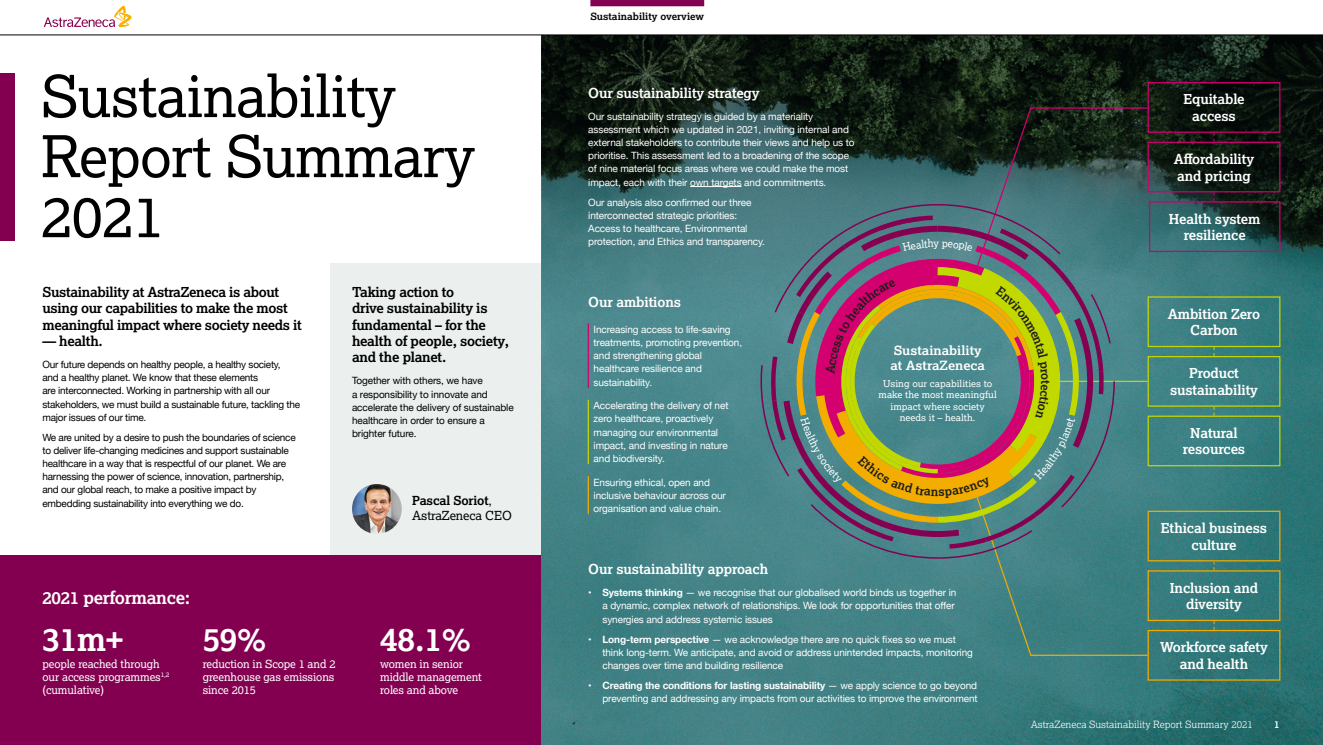
<style>
.page{position:relative;width:1323px;height:745px;background:#fff}
.page>*{position:absolute;margin:0;border:0;box-sizing:border-box;transform-origin:0 0}
.t1{font:57.5px/60px "Lexia";letter-spacing:-.01em;color:#000}
.t2{font:700 32.5px "Lexia";letter-spacing:-.01em;color:#fff}
.t3{font:700 17.5px "Lexia";letter-spacing:-.02em;color:#fff}
.t4{font:700 13.75px/16.5px "Lexia";letter-spacing:-.01em;color:#fff;text-align:center}
.t5{font:700 13.75px/16.2px "Lexia";letter-spacing:-.025em;color:#000}
.t6{font:700 12.62px/15.2px "Lexia";color:#fff;scale:1.05 1}
.t7{font:12.5px/15px "Lexia";letter-spacing:-.01em;color:#000}
.t8{font:11.25px/13.1px "Lexia";letter-spacing:-.01em;color:#fff}
.t9{font:10px/13.1px "Helvetica Neue";letter-spacing:-.01em;color:#fff}
.t10{font:10px/13.1px "Helvetica Neue";letter-spacing:-.025em;color:#000}
.t11{font:300 10px "Lexia";color:#fff}
.t12{font:700 10px "Lexia";color:#000}
.t13{font:700 10px "Lexia";color:#fff}
.t14{font:9.38px/11.2px "Lexia";color:#fff;text-align:center;scale:1.05 1}
.s1{font-weight:700}
.s2{font-family:"Helvetica Neue"}
</style>
<div class="page">
<div style="left:331px;top:263px;width:211px;height:291px;background:#ebefee"></div>
<img style="left:352px;top:483px;width:50px;height:50px;border-radius:25px">
<div style="left:0;top:554px;width:542px;height:190px;background:#830051"></div>
<img style="left:542px;top:313px;width:781px;height:431px">
<svg style="left:542px;top:36px;width:781px;height:277px;background:#213d39"></svg>
<div style="left:0;top:73px;width:14px;height:168px;background:#830051"></div>
<hr style="left:690px;top:186px;width:51px;height:1px;background:#fff">
<hr style="left:588px;top:323px;width:1px;height:64px;background:#d0006f">
<hr style="left:588px;top:399px;width:1px;height:64px;background:#c4d600">
<hr style="left:588px;top:476px;width:1px;height:37px;background:#f0ab00">
<div style="left:1147px;top:82px;width:133px;height:51px;border:1px solid #d0006f"></div>
<div style="left:1147px;top:142px;width:133px;height:50px;border:1px solid #d0006f"></div>
<div style="left:1149px;top:201px;width:131px;height:51px;border:1px solid #d0006f"></div>
<div style="left:1147px;top:296px;width:133px;height:51px;border:1px solid #c4d600"></div>
<div style="left:1147px;top:356px;width:133px;height:50px;border:1px solid #c4d600"></div>
<div style="left:1147px;top:415px;width:133px;height:51px;border:1px solid #c4d600"></div>
<div style="left:1147px;top:510px;width:133px;height:51px;border:1px solid #f0ab00"></div>
<div style="left:1147px;top:570px;width:133px;height:50px;border:1px solid #f0ab00"></div>
<div style="left:1147px;top:629px;width:133px;height:51px;border:1px solid #f0ab00"></div>
<hr style="left:0;top:35px;width:1323px;height:1px;background:#000">
<div style="left:590px;top:0;width:114px;height:6px;background:#830051"></div>
<svg style="left:44px;top:6px;width:88px;height:21px"></svg>
<svg style="left:760px;top:107px;width:389px;height:549px;background:#59746b"></svg>
<h1 class="t1" style="left:41px;top:65px;width:435px">Sustainability<br>Report Summary<br>2021</h1>
<h3 class="t5" style="left:43px;top:283px;width:261px">Sustainability at AstraZeneca is about using our capabilities to make the most meaningful impact where society needs it</h3>
<h3 class="t5" style="left:43px;top:332px;width:62px">— health.</h3>
<p class="t10" style="left:43px;top:358px;width:259px">Our future depends on healthy people, a healthy society,<br>and a healthy planet. We know that these elements<br>are interconnected. Working in partnership with all our stakeholders, we must build a sustainable future, tackling the major issues of our time.</p>
<p class="t10" style="left:43px;top:431px;width:255px">We are united by a desire to push the boundaries of science to deliver life-changing medicines and support sustainable healthcare in a way that is respectful of our planet. We are harnessing the power of science, innovation, partnership, and our global reach, to make a positive impact by embedding sustainability into everything we do.</p>
<h3 class="t5" style="left:352px;top:283px;width:159px">Taking action to<br>drive sustainability is fundamental – for the health of people, society, and the planet.</h3>
<p class="t10" style="left:352px;top:374px;width:163px">Together with others, we have<br>a responsibility to innovate and accelerate the delivery of sustainable healthcare in order to ensure a brighter future.</p>
<p class="t7" style="left:412px;top:492px;width:101px"><span class="s1">Pascal Soriot</span><span class="s2">,<br></span>AstraZeneca CEO</p>
<h3 class="t3" style="left:43px;top:586px;width:149px">2021 performance:</h3>
<h2 class="t2" style="left:43px;top:618px;width:82px">31m+</h2>
<p class="t8" style="left:43px;top:656px;width:128px">people reached through our access programmes<sup>1,2 </sup>(cumulative)</p>
<h2 class="t2" style="left:203px;top:618px;width:65px">59%</h2>
<p class="t8" style="left:203px;top:656px;width:134px;text-align:justify">reduction in Scope 1 and 2 greenhouse gas emissions since 2015</p>
<h2 class="t2" style="left:380px;top:618px;width:92px">48.1%</h2>
<p class="t8" style="left:380px;top:656px;width:103px">women in senior middle management roles and above</p>
<p class="t12" style="left:590px;top:10px;width:115px">Sustainability overview</p>
<h3 class="t4" style="left:588px;top:84px;width:173px">Our sustainability strategy</h3>
<p class="t9" style="left:588px;top:110px;width:268px">Our sustainability strategy is guided by a materiality assessment which we updated in 2021, inviting internal and external stakeholders to contribute their views and help us to prioritise. This assessment led to a broadening of the scope of nine material focus areas where we could make the most impact, each with their own targets and commitments.</p>
<p class="t9" style="left:588px;top:196px;width:178px">Our analysis also confirmed our three interconnected strategic priorities:<br>Access to healthcare, Environmental protection, and Ethics and transparency.</p>
<h3 class="t4" style="left:588px;top:293px;width:94px">Our ambitions</h3>
<p class="t9" style="left:594px;top:323px;width:150px">Increasing access to life-saving treatments, promoting prevention, and strengthening global healthcare resilience and sustainability.</p>
<p class="t9" style="left:594px;top:399px;width:136px">Accelerating the delivery of net zero healthcare, proactively managing our environmental impact, and investing in nature and biodiversity.</p>
<p class="t9" style="left:594px;top:476px;width:134px">Ensuring ethical, open and inclusive behaviour across our organisation and value chain.</p>
<p class="t6" style="left:890px;top:342px;width:92px">Sustainability at AstraZeneca</p>
<p class="t14" style="left:878px;top:377px;width:114px">Using our capabilities to make the most meaningful impact where society needs it – health.</p>
<h3 class="t4" style="left:588px;top:560px;width:181px">Our sustainability approach</h3>
<p class="t9" style="left:602px;top:586px;width:355px;text-indent:-14px"><span class="s1">• Systems thinking</span> — we recognise that our globalised world binds us together in a dynamic, complex network of relationships. We look for opportunities that offer synergies and address systemic issues</p>
<p class="t9" style="left:602px;top:632px;width:372px;text-indent:-14px"><span class="s1">• Long-term perspective</span> — we acknowledge there are no quick fixes so we must think long-term. We anticipate, and avoid or address unintended impacts, monitoring changes over time and building resilience</p>
<p class="t9" style="left:588px;top:679px;width:391px;text-align:right"><span class="s1">• Creating the conditions for lasting sustainability</span> — we apply science to go beyond preventing and addressing any impacts from our activities to improve the environment</p>
<h3 class="t4" style="left:1183px;top:91px;width:63px">Equitable access</h3>
<h3 class="t4" style="left:1174px;top:150px;width:82px;text-align:left">Affordability and pricing</h3>
<h3 class="t4" style="left:1169px;top:210px;width:93px">Health system resilience</h3>
<h3 class="t4" style="left:1168px;top:305px;width:94px">Ambition Zero<br>Carbon</h3>
<h3 class="t4" style="left:1170px;top:364px;width:89px">Product sustainability</h3>
<h3 class="t4" style="left:1183px;top:424px;width:64px">Natural resources</h3>
<h3 class="t4" style="left:1161px;top:519px;width:108px">Ethical business culture</h3>
<h3 class="t4" style="left:1170px;top:578px;width:90px">Inclusion and diversity</h3>
<h3 class="t4" style="left:1160px;top:638px;width:109px">Workforce safety and health</h3>
<p class="t11" style="left:1031px;top:717px;width:224px">AstraZeneca Sustainability Report Summary 2021</p>
<p class="t13" style="left:1274px;top:717px;width:7px">1</p>
</div>
